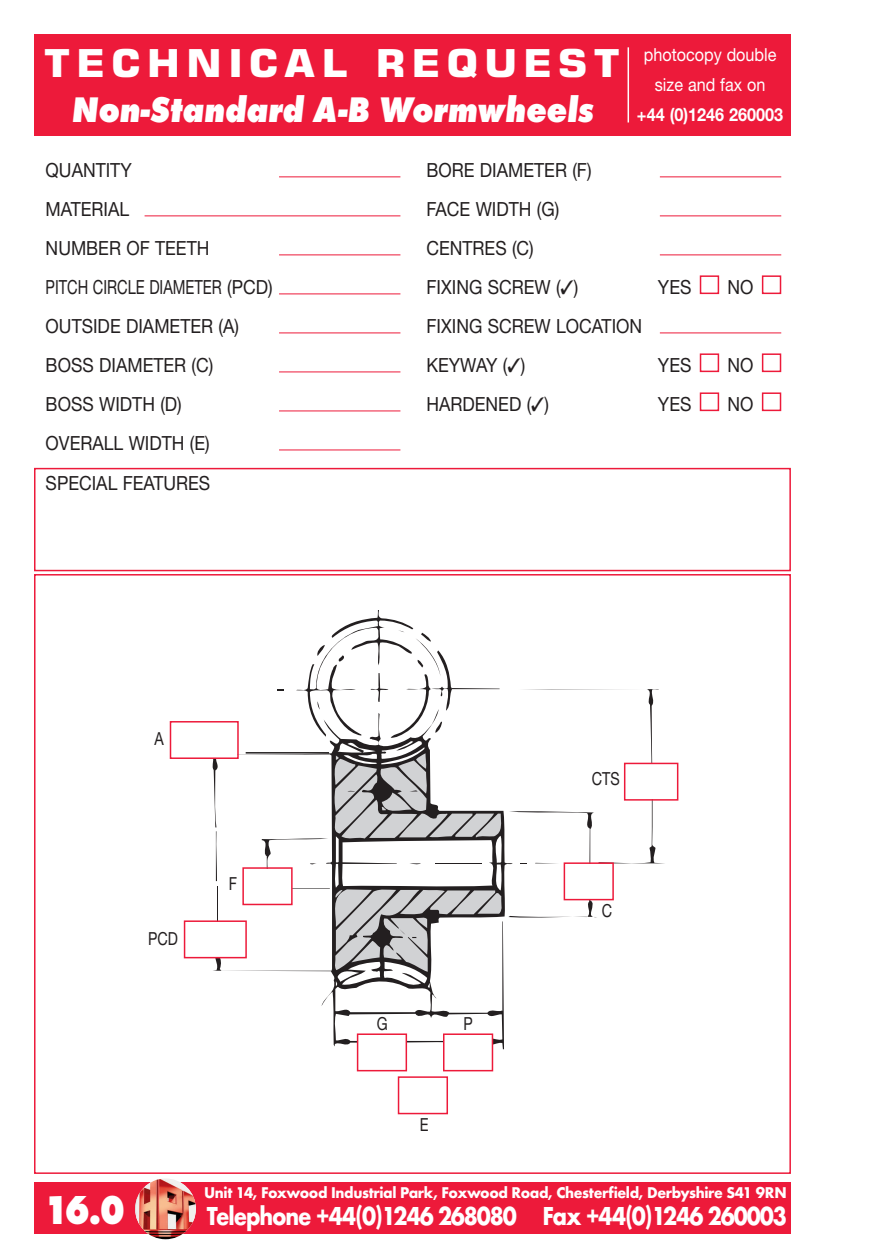
<style>
.page{position:relative;width:893px;height:1259px;background:#fff}
.page>*{position:absolute;margin:0;border:0;box-sizing:border-box;transform-origin:0 0}
.t1{font:800 42px "Futura T";color:#fff;scale:.83 1}
.t2{font:700 38.4px "Square 721 BT";letter-spacing:.14em;color:#fff;scale:1.1 1}
.t3{font:italic 800 36.9px "Futura T";color:#fff;scale:.9 1}
.t4{font:700 27px "Futura T";letter-spacing:-.05em;color:#fff;scale:.87 1}
.t5{font:19.5px/39px "Helvetica Neue";color:#231f20;scale:.9 1}
.t6{font:18px/30px "Helvetica Neue";color:#fff;text-align:center;scale:.9 1}
.t7{font:700 18px "Helvetica Neue";color:#fff;scale:.9 1}
.t8{font:18px "Helvetica Neue";color:#231f20;scale:.8 1}
.t9{font:700 16.2px "Futura T";letter-spacing:-.025em;color:#fff;scale:.95 1}
</style>
<div class="page">
<div style="left:34px;top:1182px;width:757px;height:51px;background:#ed1a3a"></div>
<img style="left:135px;top:1178px;width:61px;height:61px;border-radius:50%">
<svg style="left:210px;top:752px;width:294px;height:297px"></svg>
<svg style="left:216px;top:831px;width:1px;height:50px"></svg>
<hr style="left:217px;top:886px;width:1px;height:45px;background:#231f20">
<svg style="left:261px;top:611px;width:404px;height:430px"></svg>
<div style="left:244px;top:868px;width:47px;height:35px;background:#fff"></div>
<div style="left:242px;top:867px;width:51px;height:38px;border:2px solid #ed1a3a"></div>
<div style="left:625px;top:764px;width:52px;height:35px;background:#fff"></div>
<div style="left:624px;top:762px;width:54px;height:38px;border:2px solid #ed1a3a"></div>
<div style="left:565px;top:864px;width:47px;height:35px;background:#fff"></div>
<div style="left:564px;top:862px;width:50px;height:38px;border:2px solid #ed1a3a"></div>
<div style="left:185px;top:922px;width:60px;height:35px;background:#fff"></div>
<div style="left:184px;top:920px;width:63px;height:38px;border:2px solid #ed1a3a"></div>
<div style="left:171px;top:722px;width:66px;height:35px;background:#fff"></div>
<div style="left:170px;top:721px;width:69px;height:38px;border:2px solid #ed1a3a"></div>
<div style="left:358px;top:1035px;width:48px;height:35px;background:#fff"></div>
<div style="left:357px;top:1033px;width:50px;height:38px;border:2px solid #ed1a3a"></div>
<div style="left:398px;top:1076px;width:50px;height:38px;border:2px solid #ed1a3a"></div>
<div style="left:444px;top:1035px;width:48px;height:35px;background:#fff"></div>
<div style="left:443px;top:1033px;width:50px;height:38px;border:2px solid #ed1a3a"></div>
<hr style="left:246px;top:752px;width:83px;height:1px;background:#231f20">
<hr style="left:145px;top:215px;width:255px;height:1px;background:#ed1a3a">
<hr style="left:660px;top:332px;width:121px;height:1px;background:#ed1a3a">
<div style="left:762px;top:353px;width:19px;height:19px;border:2px solid #ed1a3a"></div>
<div style="left:700px;top:353px;width:19px;height:19px;border:2px solid #ed1a3a"></div>
<hr style="left:660px;top:254px;width:121px;height:1px;background:#ed1a3a">
<hr style="left:660px;top:215px;width:121px;height:1px;background:#ed1a3a">
<hr style="left:660px;top:176px;width:121px;height:1px;background:#ed1a3a">
<hr style="left:279px;top:449px;width:121px;height:1px;background:#ed1a3a">
<hr style="left:279px;top:410px;width:121px;height:1px;background:#ed1a3a">
<hr style="left:279px;top:371px;width:121px;height:1px;background:#ed1a3a">
<hr style="left:279px;top:332px;width:121px;height:1px;background:#ed1a3a">
<hr style="left:279px;top:293px;width:121px;height:1px;background:#ed1a3a">
<hr style="left:279px;top:254px;width:121px;height:1px;background:#ed1a3a">
<hr style="left:279px;top:176px;width:121px;height:1px;background:#ed1a3a">
<div style="left:762px;top:392px;width:19px;height:19px;border:2px solid #ed1a3a"></div>
<div style="left:700px;top:392px;width:19px;height:19px;border:2px solid #ed1a3a"></div>
<div style="left:762px;top:275px;width:19px;height:19px;border:2px solid #ed1a3a"></div>
<div style="left:700px;top:275px;width:19px;height:19px;border:2px solid #ed1a3a"></div>
<div style="left:34px;top:468px;width:757px;height:103px;border:2px solid #ed1a3a"></div>
<div style="left:34px;top:34px;width:757px;height:101px;background:#ed1a3a"></div>
<hr style="left:627px;top:47px;width:2px;height:75px;background:#fff">
<h2 class="t2" style="left:44px;top:40px;width:525px">TECHNICAL REQUEST</h2>
<h3 class="t3" style="left:71px;top:87px;width:582px">Non-Standard A-B Wormwheels</h3>
<p class="t6" style="left:644px;top:39px;width:149px">photocopy double size and fax on</p>
<p class="t7" style="left:637px;top:104px;width:164px">+44 (0)1246 260003</p>
<p class="t5" style="left:46px;top:150px;width:254px">QUANTITY<br>MATERIAL<br>NUMBER OF TEETH<br>PITCH CIRCLE DIAMETER (PCD)<br>OUTSIDE DIAMETER (A)<br>BOSS DIAMETER (C)<br>BOSS WIDTH (D)<br>OVERALL WIDTH (E)</p>
<p class="t5" style="left:426px;top:150px;width:185px">BORE DIAMETER (F)<br>FACE WIDTH (G)<br>CENTRES (C)<br>FIXING SCREW (✓)</p>
<p class="t5" style="left:658px;top:267px;width:39px">YES</p>
<p class="t5" style="left:727px;top:267px;width:30px">NO</p>
<p class="t5" style="left:426px;top:306px;width:241px">FIXING SCREW LOCATION<br>KEYWAY (✓)</p>
<p class="t5" style="left:658px;top:345px;width:39px">YES</p>
<p class="t5" style="left:727px;top:345px;width:30px">NO</p>
<p class="t5" style="left:426px;top:384px;width:138px">HARDENED (✓)</p>
<p class="t5" style="left:658px;top:384px;width:39px">YES</p>
<p class="t5" style="left:727px;top:384px;width:30px">NO</p>
<p class="t5" style="left:46px;top:463px;width:184px">SPECIAL FEATURES</p>
<p class="t8" style="left:155px;top:728px;width:13px">A</p>
<p class="t8" style="left:148px;top:927px;width:39px">PCD</p>
<p class="t8" style="left:229px;top:873px;width:12px">F</p>
<p class="t8" style="left:377px;top:1013px;width:15px">G</p>
<p class="t8" style="left:464px;top:1013px;width:13px">P</p>
<p class="t8" style="left:420px;top:1114px;width:12px">E</p>
<p class="t8" style="left:592px;top:767px;width:36px">CTS</p>
<p class="t8" style="left:602px;top:900px;width:14px">C</p>
<p class="t9" style="left:204px;top:1183px;width:615px">Unit 14, Foxwood Industrial Park, Foxwood Road, Chesterfield, Derbyshire S41 9RN</p>
<h1 class="t1" style="left:44px;top:1185px;width:99px">16.0</h1>
<h3 class="t4" style="left:207px;top:1200px;width:668px">Telephone +44(0)1246 268080 Fax +44(0)1246 260003</h3>
</div>
